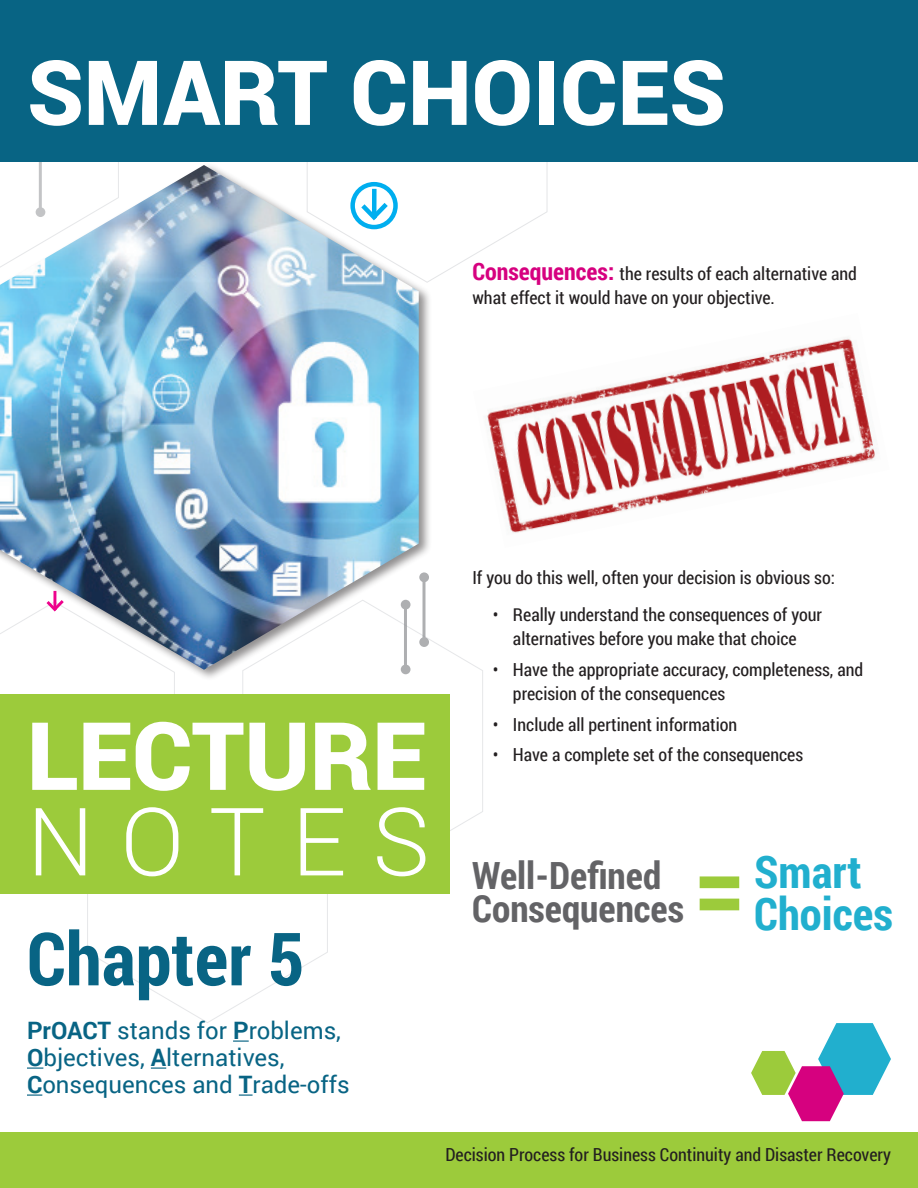
<style>
.page{position:relative;width:918px;height:1188px;background:#fff}
.page>*{position:absolute;margin:0;border:0;box-sizing:border-box;transform-origin:0 0}
.t1{font:700 105px "Roboto Condensed";color:#9ccb3b}
.t2{font:900 94.5px "Roboto";color:#fff}
.t3{font:300 94.5px "Roboto";letter-spacing:.28em;color:#fff}
.t4{font:900 90px "Roboto";color:#fff}
.t5{font:700 73.5px "Roboto Condensed";color:#086484}
.t6{font:700 45px/42px "Roboto Condensed";color:#21afce}
.t7{font:700 37.5px/33px "Roboto Condensed";color:#636366}
.t8{font:24px/27px "Roboto";color:#086484}
.t9{font:18px/24px "Roboto Condensed";color:#231f20}
.s1{font-weight:700;font-size:24px;color:#d6017f}
.s2{font-weight:700}
</style>
<div class="page">
<svg style="left:87px;top:893px;width:241px;height:130px"></svg>
<svg style="left:242px;top:641px;width:241px;height:242px"></svg>
<div style="left:0;top:163px;width:432px;height:519px;background:#231f20;opacity:.5"></div>
<img style="left:0;top:165px;width:419px;height:505px">
<div style="left:0;top:694px;width:449px;height:199px;background:#9ccb3b"></div>
<div style="left:0;top:0;width:918px;height:162px;background:#086484"></div>
<svg style="left:357px;top:198px;width:36px;height:27px"></svg>
<div style="left:372px;top:189px;width:5px;height:26px;background:#00aeef"></div>
<div style="left:350px;top:182px;width:48px;height:47px;border:4px solid #00aeef;border-radius:50%"></div>
<svg style="left:43px;top:597px;width:24px;height:18px"></svg>
<hr style="left:53px;top:591px;width:3px;height:17px;background:#ed028c">
<hr style="left:422px;top:577px;width:3px;height:65px;background:#939598">
<svg style="left:419px;top:572px;width:10px;height:10px"></svg>
<svg style="left:419px;top:637px;width:10px;height:10px"></svg>
<hr style="left:404px;top:604px;width:3px;height:66px;background:#939598">
<svg style="left:401px;top:600px;width:10px;height:10px"></svg>
<div style="left:401px;top:665px;width:10px;height:9px;background:#aeafb1;border-radius:50%"></div>
<div style="left:0;top:1132px;width:918px;height:56px;background:#9ccb3b"></div>
<svg style="left:233px;top:1041px;width:16px;height:1px"></svg>
<svg style="left:27px;top:1068px;width:16px;height:1px"></svg>
<svg style="left:151px;top:1068px;width:15px;height:1px"></svg>
<svg style="left:27px;top:1095px;width:15px;height:1px"></svg>
<svg style="left:239px;top:1095px;width:14px;height:1px"></svg>
<img style="left:487px;top:338px;width:388px;height:195px">
<svg style="left:751px;top:1023px;width:140px;height:98px"></svg>
<h3 class="t4" style="left:27px;top:29px;width:700px">SMART CHOICES</h3>
<p class="t9" style="left:472px;top:261px;width:386px"><span class="s1">Consequences:</span> the results of each alternative and what effect it would have on your objective.</p>
<h2 class="t2" style="left:27px;top:690px;width:401px">LECTURE</h2>
<h2 class="t3" style="left:27px;top:776px;width:404px">NOTES</h2>
<h3 class="t5" style="left:27px;top:907px;width:279px">Chapter 5</h3>
<h3 class="t8" style="left:27px;top:1016px;width:324px"><span class="s2">PrOACT</span> stands for <span class="s2">P</span>roblems,<br><span class="s2">O</span>bjectives, <span class="s2">A</span>lternatives,<br><span class="s2">C</span>onsequences and <span class="s2">T</span>rade-offs</h3>
<p class="t9" style="left:472px;top:565px;width:364px">If you do this well, often your decision is obvious so:</p>
<p class="t9" style="left:493px;top:602px;width:331px;text-align:center">• Really understand the consequences of your alternatives before you make that choice</p>
<p class="t9" style="left:513px;top:657px;width:352px;text-indent:-20px">• Have the appropriate accuracy, completeness, and precision of the consequences</p>
<p class="t9" style="left:493px;top:712px;width:246px">• Include all pertinent information</p>
<p class="t9" style="left:493px;top:742px;width:312px">• Have a complete set of the consequences</p>
<h3 class="t7" style="left:472px;top:858px;width:213px">Well-Defined<br>Consequences</h3>
<h1 class="t1" style="left:694px;top:816px;width:54px">=</h1>
<h3 class="t6" style="left:754px;top:849px;width:140px">Smart<br>Choices</h3>
<p class="t9" style="left:445px;top:1142px;width:447px">Decision Process for Business Continuity and Disaster Recovery</p>
</div>
